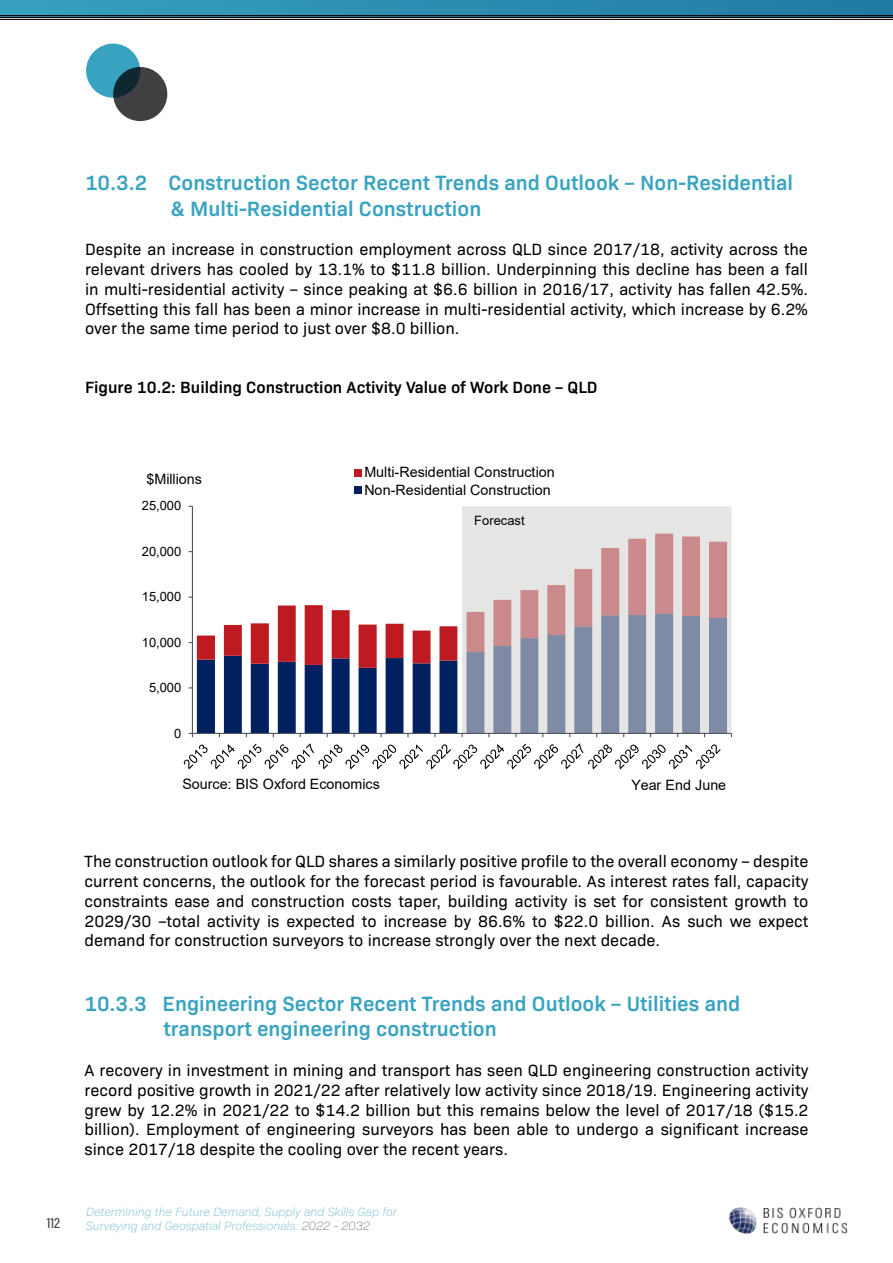
<style>
.page{position:relative;width:893px;height:1263px;background:#fff}
.page>*{position:absolute;margin:0;border:0;box-sizing:border-box;transform-origin:0 0}
.t1{font:600 21px/25.2px "Bio Sans";color:#38a3c1}
.t2{font:16.5px/19.8px "Bio Sans";color:#000;text-align:justify}
.t3{font:600 16.5px "Bio Sans";color:#000}
.t4{font:500 15px "Acumin Pro Cond";color:#414042}
.t5{font:14.25px/17.4px "Arial";color:#000}
.t6{font:12.9px "Arial";letter-spacing:.005em;color:#000}
.t7{font:italic 200 12px/14.4px "Bio Sans";color:#38a3c1}
.s1{color:#414042}
</style>
<div class="page">
<svg style="left:0;top:0;width:893px;height:20px;background:#2d7a97"></svg>
<div style="left:86px;top:44px;width:54px;height:54px;background:#38a3c1;border-radius:50%"></div>
<svg style="left:113px;top:67px;width:54px;height:54px;background:#363b3f"></svg>
<img style="left:729px;top:1207px;width:118px;height:27px">
<div style="left:462px;top:506px;width:269px;height:28px;background:#e5e5e4"></div>
<hr style="left:192px;top:506px;width:1px;height:227px;background:#495057">
<svg style="left:189px;top:534px;width:543px;height:203px"></svg>
<svg style="left:184px;top:743px;width:537px;height:26px"></svg>
<div style="left:354px;top:469px;width:7px;height:7px;background:#bd1b21"></div>
<div style="left:354px;top:487px;width:7px;height:7px;background:#002060"></div>
<p class="t1" style="left:171px;top:169px;width:624px;text-indent:-86px">10.3.2 Construction Sector Recent Trends and Outlook – Non-Residential &amp; Multi-Residential Construction</p>
<p class="t2" style="left:85px;top:238px;width:724px">Despite an increase in construction employment across QLD since 2017/18, activity across the relevant drivers has cooled by 13.1% to $11.8 billion. Underpinning this decline has been a fall in multi-residential activity – since peaking at $6.6 billion in 2016/17, activity has fallen 42.5%.<br>Offsetting this fall has been a minor increase in multi-residential activity, which increase by 6.2% over the same time period to just over $8.0 billion.</p>
<p class="t3" style="left:85px;top:375px;width:514px">Figure 10.2: Building Construction Activity Value of Work Done – QLD</p>
<p class="t5" style="left:147px;top:470px;width:57px">$Millions</p>
<p class="t6" style="left:142px;top:497px;width:41px">25,000</p>
<p class="t6" style="left:142px;top:542px;width:41px">20,000</p>
<p class="t6" style="left:142px;top:588px;width:41px">15,000</p>
<p class="t6" style="left:142px;top:633px;width:41px">10,000</p>
<p class="t6" style="left:149px;top:679px;width:34px">5,000</p>
<p class="t6" style="left:174px;top:724px;width:9px">0</p>
<p class="t5" style="left:364px;top:463px;width:192px">Multi-Residential Construction<br>Non-Residential Construction</p>
<p class="t6" style="left:474px;top:512px;width:52px">Forecast</p>
<p class="t5" style="left:182px;top:775px;width:199px">Source: BIS Oxford Economics</p>
<p class="t5" style="left:631px;top:776px;width:96px">Year End June</p>
<p class="t2" style="left:84px;top:850px;width:726px">The construction outlook for QLD shares a similarly positive profile to the overall economy – despite current concerns, the outlook for the forecast period is favourable. As interest rates fall, capacity constraints ease and construction costs taper, building activity is set for consistent growth to 2029/30 –total activity is expected to increase by 86.6% to $22.0 billion. As such we expect demand for construction surveyors to increase strongly over the next decade.</p>
<p class="t1" style="left:164px;top:989px;width:578px;text-indent:-79px">10.3.3 Engineering Sector Recent Trends and Outlook – Utilities and transport engineering construction</p>
<p class="t2" style="left:84px;top:1059px;width:726px">A recovery in investment in mining and transport has seen QLD engineering construction activity record positive growth in 2021/22 after relatively low activity since 2018/19. Engineering activity grew by 12.2% in 2021/22 to $14.2 billion but this remains below the level of 2017/18 ($15.2 billion). Employment of engineering surveyors has been able to undergo a significant increase since 2017/18 despite the cooling over the recent years.</p>
<p class="t4" style="left:47px;top:1213px;width:15px">112</p>
<p class="t7" style="left:86px;top:1203px;width:312px">Determining the Future Demand, Supply and Skills Gap for<br>Surveying and Geospatial Professionals: <span class="s1">2022 - 2032</span></p>
</div>
